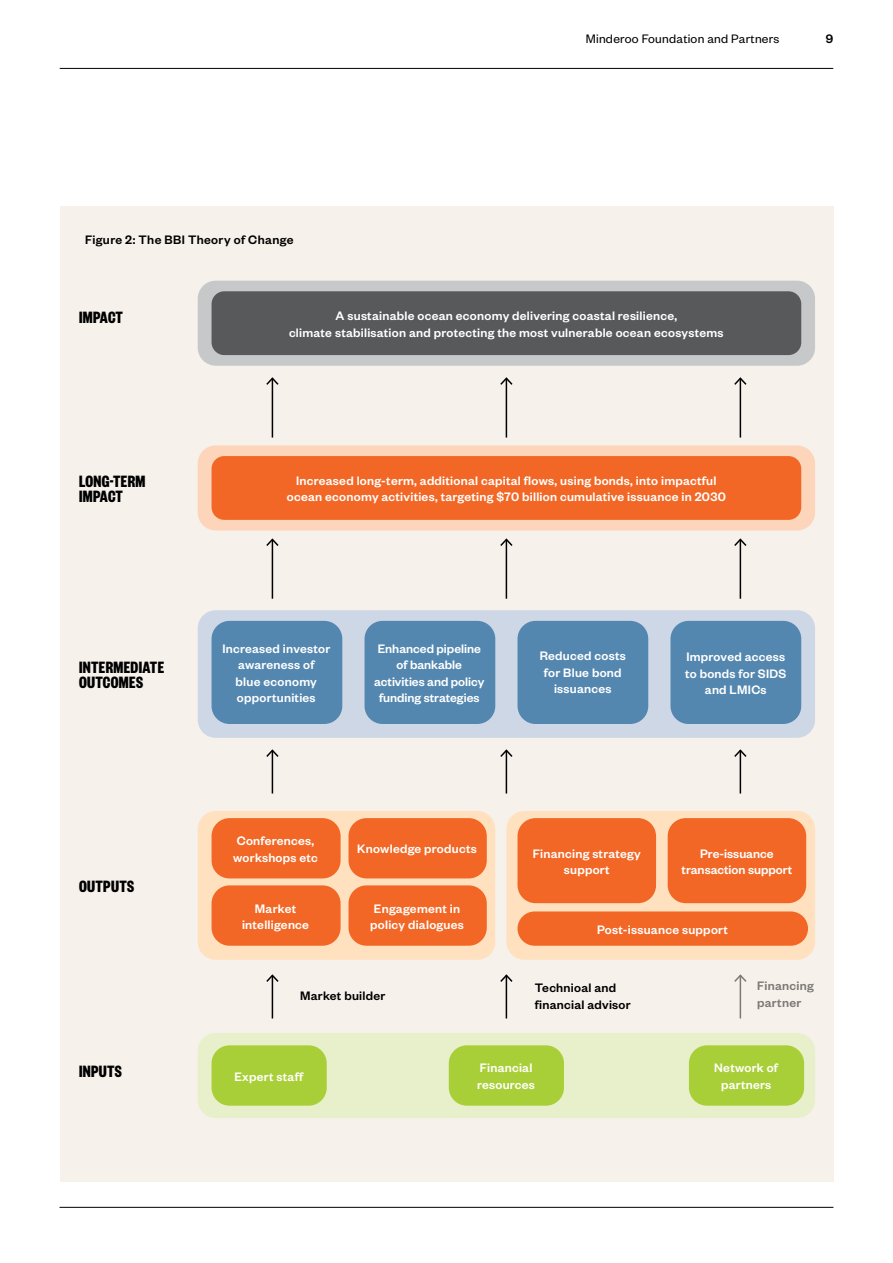
<style>
.page{position:relative;width:893px;height:1263px;background:#fff}
.page>*{position:absolute;margin:0;border:0;box-sizing:border-box;transform-origin:0 0}
.Orange_Caps_Heading{font:700 18px/15px "Founders Grotesk X Cond";letter-spacing:.02em;color:#000}
.Orange_Caps_Heading-2{font:500 13.5px/16.5px "Founders Grotesk";letter-spacing:.02em;color:#fff;text-align:center}
.Orange_Caps_Heading-3{font:500 13.5px/16.5px "Founders Grotesk";color:#fff;text-align:center}
.Orange_Caps_Heading-4{font:500 13.5px/16.5px "Founders Grotesk";letter-spacing:.02em;color:#000}
.Body_copy{font:13.5px "Founders Grotesk";letter-spacing:.02em;color:#000}
.Bold_Body_copy_9_11{font:500 13.5px "Founders Grotesk";letter-spacing:.03em;color:#000}
.Body_copy-2{font:500 13.5px "Founders Grotesk";color:#000}
</style>
<div class="page">
<div style="left:60px;top:206px;width:773px;height:975px;background:#f6f1eb"></div>
<div style="left:198px;top:281px;width:617px;height:85px;background:#c7c8ca;border-radius:18px"></div>
<div style="left:198px;top:445px;width:617px;height:85px;background:#fdd5bb;border-radius:18px"></div>
<div style="left:198px;top:610px;width:617px;height:128px;background:#ced7e5;border-radius:18px"></div>
<div style="left:198px;top:811px;width:297px;height:149px;background:#ffe1c0;border-radius:18px"></div>
<div style="left:198px;top:1033px;width:617px;height:85px;background:#e7f0cb;border-radius:18px"></div>
<hr style="left:272px;top:750px;width:1px;height:43px;background:#000">
<svg style="left:266px;top:749px;width:13px;height:9px"></svg>
<hr style="left:506px;top:750px;width:1px;height:43px;background:#000">
<svg style="left:500px;top:749px;width:13px;height:9px"></svg>
<hr style="left:740px;top:750px;width:1px;height:43px;background:#000">
<svg style="left:734px;top:749px;width:13px;height:9px"></svg>
<hr style="left:272px;top:975px;width:1px;height:43px;background:#000">
<svg style="left:266px;top:974px;width:13px;height:9px"></svg>
<hr style="left:506px;top:975px;width:1px;height:43px;background:#000">
<svg style="left:500px;top:974px;width:13px;height:9px"></svg>
<hr style="left:740px;top:975px;width:1px;height:43px;background:#000">
<svg style="left:734px;top:974px;width:13px;height:9px"></svg>
<hr style="left:272px;top:539px;width:1px;height:60px;background:#000">
<svg style="left:266px;top:538px;width:13px;height:10px"></svg>
<hr style="left:506px;top:539px;width:1px;height:60px;background:#000">
<svg style="left:500px;top:538px;width:13px;height:10px"></svg>
<hr style="left:740px;top:539px;width:1px;height:60px;background:#000">
<svg style="left:734px;top:538px;width:13px;height:10px"></svg>
<hr style="left:272px;top:378px;width:1px;height:60px;background:#000">
<svg style="left:266px;top:377px;width:13px;height:9px"></svg>
<hr style="left:506px;top:378px;width:1px;height:60px;background:#000">
<svg style="left:500px;top:377px;width:13px;height:9px"></svg>
<hr style="left:740px;top:378px;width:1px;height:60px;background:#000">
<svg style="left:734px;top:377px;width:13px;height:9px"></svg>
<div style="left:212px;top:291px;width:589px;height:64px;background:#58595b;border-radius:13px"></div>
<div style="left:212px;top:456px;width:589px;height:64px;background:#f26725;border-radius:13px"></div>
<div style="left:212px;top:621px;width:130px;height:103px;background:#5487b0;border-radius:18px"></div>
<div style="left:212px;top:818px;width:129px;height:60px;background:#f26725;border-radius:18px"></div>
<div style="left:212px;top:885px;width:129px;height:61px;background:#f26725;border-radius:18px"></div>
<div style="left:212px;top:1045px;width:115px;height:61px;background:#a9cf38;border-radius:18px"></div>
<div style="left:449px;top:1045px;width:115px;height:61px;background:#a9cf38;border-radius:18px"></div>
<div style="left:689px;top:1045px;width:115px;height:61px;background:#a9cf38;border-radius:18px"></div>
<div style="left:348px;top:818px;width:139px;height:60px;background:#f26725;border-radius:18px"></div>
<div style="left:506px;top:811px;width:309px;height:149px;background:#ffe1c0;border-radius:18px"></div>
<div style="left:517px;top:818px;width:139px;height:85px;background:#f26725;border-radius:18px"></div>
<div style="left:517px;top:911px;width:291px;height:35px;background:#f26725;border-radius:17px"></div>
<div style="left:668px;top:818px;width:138px;height:85px;background:#f26725;border-radius:18px"></div>
<div style="left:348px;top:885px;width:139px;height:61px;background:#f26725;border-radius:18px"></div>
<div style="left:365px;top:621px;width:130px;height:103px;background:#5487b0;border-radius:18px"></div>
<div style="left:517px;top:621px;width:131px;height:103px;background:#5487b0;border-radius:18px"></div>
<div style="left:670px;top:621px;width:131px;height:103px;background:#5487b0;border-radius:18px"></div>
<hr style="left:60px;top:68px;width:773px;height:1px;background:#000">
<hr style="left:60px;top:1207px;width:773px;height:1px;background:#000">
<p class="Bold_Body_copy_9_11" style="left:85px;top:231px;width:210px">Figure 2: The BBI Theory of Change</p>
<p class="Body_copy" style="left:586px;top:30px;width:195px">Minderoo Foundation and Partners</p>
<p class="Body_copy-2" style="left:826px;top:30px;width:9px">9</p>
<p class="Orange_Caps_Heading" style="left:79px;top:309px;width:46px">IMPACT</p>
<p class="Orange_Caps_Heading" style="left:79px;top:473px;width:68px">LONG-TERM<br>IMPACT</p>
<p class="Orange_Caps_Heading" style="left:79px;top:659px;width:87px">INTERMEDIATE<br>OUTCOMES</p>
<p class="Orange_Caps_Heading" style="left:79px;top:878px;width:57px">OUTPUTS</p>
<p class="Orange_Caps_Heading" style="left:79px;top:1063px;width:44px">INPUTS</p>
<p class="Orange_Caps_Heading-2" style="left:289px;top:307px;width:436px">A sustainable ocean economy delivering coastal resilience,<br>climate stabilisation and protecting the most vulnerable ocean ecosystems</p>
<p class="Orange_Caps_Heading-2" style="left:287px;top:472px;width:441px">Increased long-term, additional capital flows, using bonds, into impactful ocean economy activities, targeting $70 billion cumulative issuance in 2030</p>
<p class="Orange_Caps_Heading-2" style="left:222px;top:640px;width:109px">Increased investor awareness of<br>blue economy opportunities</p>
<p class="Orange_Caps_Heading-3" style="left:374px;top:640px;width:112px">Enhanced pipeline of bankable activities and policy funding strategies</p>
<p class="Orange_Caps_Heading-2" style="left:540px;top:647px;width:88px">Reduced costs for Blue bond issuances</p>
<p class="Orange_Caps_Heading-2" style="left:685px;top:648px;width:103px">Improved access to bonds for SIDS and LMICs</p>
<p class="Orange_Caps_Heading-2" style="left:233px;top:832px;width:86px;text-align:left">Conferences, workshops etc</p>
<p class="Orange_Caps_Heading-2" style="left:242px;top:899px;width:68px">Market intelligence</p>
<p class="Orange_Caps_Heading-2" style="left:357px;top:840px;width:121px">Knowledge products</p>
<p class="Orange_Caps_Heading-2" style="left:533px;top:844px;width:110px">Financing strategy support</p>
<p class="Orange_Caps_Heading-3" style="left:682px;top:844px;width:112px">Pre-issuance transaction support</p>
<p class="Orange_Caps_Heading-2" style="left:370px;top:899px;width:95px;text-align:left">Engagement in policy dialogues</p>
<p class="Orange_Caps_Heading-2" style="left:597px;top:920px;width:132px">Post-issuance support</p>
<p class="Orange_Caps_Heading-4" style="left:300px;top:986px;width:87px">Market builder</p>
<p class="Orange_Caps_Heading-4" style="left:535px;top:979px;width:97px">Technioal and financial advisor</p>
<p class="Orange_Caps_Heading-4" style="left:757px;top:977px;width:58px">Financing partner</p>
<p class="Orange_Caps_Heading-2" style="left:234px;top:1067px;width:70px">Expert staff</p>
<p class="Orange_Caps_Heading-2" style="left:477px;top:1059px;width:59px;text-align:left">Financial resources</p>
<p class="Orange_Caps_Heading-2" style="left:714px;top:1059px;width:65px">Network of partners</p>
</div>
